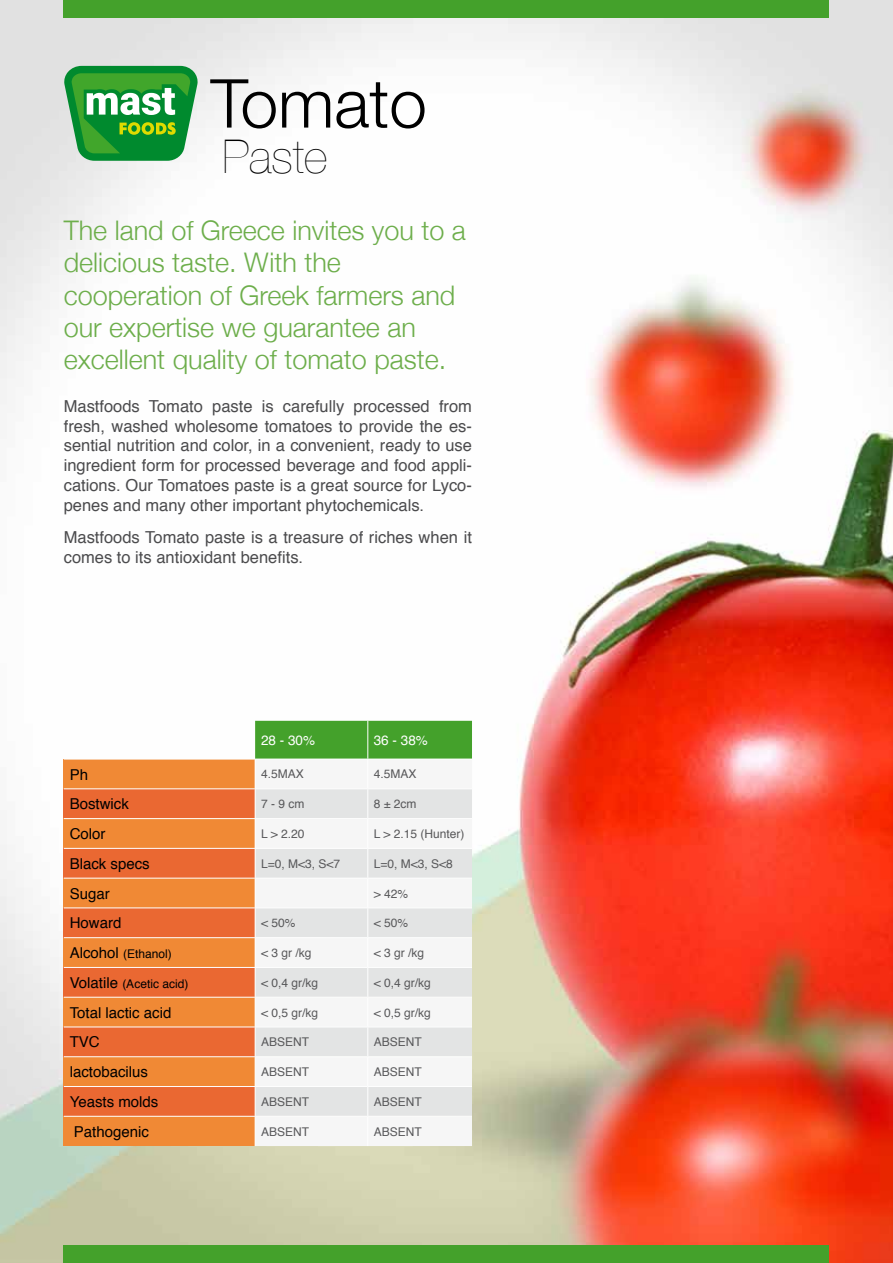
<style>
.page{position:relative;width:893px;height:1263px;background:#fff}
.page>*{position:absolute;margin:0;border:0;box-sizing:border-box;transform-origin:0 0}
.t1{font:300 67.5px "Helvetica Neue";color:#000}
.t2{font:200 46.5px "Helvetica Neue";color:#000}
.t3{font:300 27px/32.4px "Helvetica Neue";color:#6dae4b}
.t4{font:16.5px/19.8px "Helvetica";color:#4b4b4d;text-align:justify}
.t5{font:15px "Helvetica";color:#000}
.t6{font:13.5px "Helvetica";color:#fff}
.t7{font:12px "Helvetica";color:#58585a}
.t8{font:12px "Helvetica";color:#000}
.s1{font-size:15px}
</style>
<div class="page">
<img style="left:0;top:0;width:893px;height:1263px">
<svg style="left:64px;top:66px;width:134px;height:95px;background:#4aa957"></svg>
<div style="left:64px;top:759px;width:191px;height:30px;background:#f08935"></div>
<div style="left:64px;top:789px;width:191px;height:30px;background:#ea6832"></div>
<div style="left:64px;top:819px;width:191px;height:29px;background:#f08935"></div>
<div style="left:64px;top:848px;width:191px;height:30px;background:#ea6832"></div>
<div style="left:64px;top:878px;width:191px;height:30px;background:#f08935"></div>
<div style="left:64px;top:908px;width:191px;height:30px;background:#ea6832"></div>
<div style="left:64px;top:938px;width:191px;height:29px;background:#f08935"></div>
<div style="left:64px;top:967px;width:191px;height:30px;background:#ea6832"></div>
<div style="left:64px;top:997px;width:191px;height:30px;background:#f08935"></div>
<div style="left:64px;top:1027px;width:191px;height:30px;background:#ea6832"></div>
<div style="left:64px;top:1057px;width:191px;height:29px;background:#f08935"></div>
<div style="left:64px;top:1086px;width:191px;height:30px;background:#ea6832"></div>
<div style="left:64px;top:1116px;width:191px;height:30px;background:#f08935"></div>
<hr style="left:64px;top:788px;width:191px;height:1px;background:#fff">
<hr style="left:64px;top:818px;width:191px;height:1px;background:#fff">
<hr style="left:64px;top:848px;width:191px;height:1px;background:#fff">
<hr style="left:64px;top:878px;width:191px;height:1px;background:#fff">
<hr style="left:64px;top:907px;width:191px;height:1px;background:#fff">
<hr style="left:64px;top:937px;width:191px;height:1px;background:#fff">
<hr style="left:64px;top:967px;width:191px;height:1px;background:#fff">
<hr style="left:64px;top:997px;width:191px;height:1px;background:#fff">
<hr style="left:64px;top:1026px;width:191px;height:1px;background:#fff">
<hr style="left:64px;top:1056px;width:191px;height:1px;background:#fff">
<hr style="left:64px;top:1086px;width:191px;height:1px;background:#fff">
<hr style="left:64px;top:1116px;width:191px;height:1px;background:#fff">
<hr style="left:64px;top:759px;width:191px;height:1px;background:#fff">
<svg style="left:255px;top:721px;width:217px;height:425px"></svg>
<div style="left:64px;top:0;width:765px;height:17px;background:#44a12b"></div>
<div style="left:64px;top:1246px;width:765px;height:17px;background:#44a12b"></div>
<h1 class="t1" style="left:210px;top:49px;width:218px">Tomato</h1>
<h2 class="t2" style="left:222px;top:120px;width:107px">Paste</h2>
<h3 class="t3" style="left:64px;top:212px;width:404px">The land of Greece invites you to a delicious taste. With the cooperation of Greek farmers and our expertise we guarantee an excellent quality of tomato paste.</h3>
<p class="t4" style="left:64px;top:397px;width:410px">Mastfoods Tomato paste is carefully processed from fresh, washed wholesome tomatoes to provide the es&shy;sential nutrition and color, in a convenient, ready to use ingredient form for processed beverage and food appli&shy;cations. Our Tomatoes paste is a great source for Lyco&shy;penes and many other important phytochemicals.</p>
<p class="t4" style="left:64px;top:528px;width:410px">Mastfoods Tomato paste is a treasure of riches when it comes to its antioxidant benefits.</p>
<p class="t6" style="left:261px;top:730px;width:56px">28 - 30%</p>
<p class="t6" style="left:374px;top:730px;width:56px">36 - 38%</p>
<p class="t5" style="left:70px;top:763px;width:20px">Ph</p>
<p class="t7" style="left:261px;top:765px;width:44px">4.5MAX</p>
<p class="t7" style="left:374px;top:765px;width:44px">4.5MAX</p>
<p class="t5" style="left:70px;top:792px;width:61px">Bostwick</p>
<p class="t7" style="left:261px;top:795px;width:45px">7 - 9 cm</p>
<p class="t7" style="left:374px;top:795px;width:44px">8 ± 2cm</p>
<p class="t5" style="left:70px;top:822px;width:37px">Color</p>
<p class="t7" style="left:261px;top:824px;width:45px">L &gt; 2.20</p>
<p class="t7" style="left:374px;top:824px;width:92px">L &gt; 2.15 (Hunter)</p>
<p class="t5" style="left:70px;top:852px;width:82px">Black specs</p>
<p class="t7" style="left:261px;top:854px;width:81px">L=0, M&lt;3, S&lt;7</p>
<p class="t7" style="left:374px;top:854px;width:81px">L=0, M&lt;3, S&lt;8</p>
<p class="t5" style="left:70px;top:882px;width:42px">Sugar</p>
<p class="t7" style="left:374px;top:884px;width:36px">&gt; 42%</p>
<p class="t5" style="left:70px;top:911px;width:53px">Howard</p>
<p class="t7" style="left:261px;top:914px;width:36px">&lt; 50%</p>
<p class="t7" style="left:374px;top:914px;width:36px">&lt; 50%</p>
<p class="t8" style="left:70px;top:945px;width:104px"><span class="s1">Alcohol</span> (Ethanol)</p>
<p class="t7" style="left:261px;top:943px;width:52px">&lt; 3 gr /kg</p>
<p class="t7" style="left:374px;top:943px;width:52px">&lt; 3 gr /kg</p>
<p class="t8" style="left:70px;top:974px;width:120px"><span class="s1">Volatile</span> (Acetic acid)</p>
<p class="t7" style="left:261px;top:973px;width:59px">&lt; 0,4 gr/kg</p>
<p class="t7" style="left:374px;top:973px;width:59px">&lt; 0,4 gr/kg</p>
<p class="t5" style="left:70px;top:1001px;width:103px">Total lactic acid</p>
<p class="t7" style="left:261px;top:1003px;width:59px">&lt; 0,5 gr/kg</p>
<p class="t7" style="left:374px;top:1003px;width:59px">&lt; 0,5 gr/kg</p>
<p class="t5" style="left:70px;top:1031px;width:31px">TVC</p>
<p class="t7" style="left:261px;top:1033px;width:50px">ABSENT</p>
<p class="t7" style="left:374px;top:1033px;width:50px">ABSENT</p>
<p class="t5" style="left:70px;top:1060px;width:80px">lactobacilus</p>
<p class="t7" style="left:261px;top:1063px;width:50px">ABSENT</p>
<p class="t7" style="left:374px;top:1063px;width:50px">ABSENT</p>
<p class="t5" style="left:70px;top:1090px;width:90px">Yeasts molds</p>
<p class="t7" style="left:261px;top:1092px;width:50px">ABSENT</p>
<p class="t7" style="left:374px;top:1092px;width:50px">ABSENT</p>
<p class="t5" style="left:74px;top:1120px;width:77px">Pathogenic</p>
<p class="t7" style="left:261px;top:1122px;width:50px">ABSENT</p>
<p class="t7" style="left:374px;top:1122px;width:50px">ABSENT</p>
</div>
